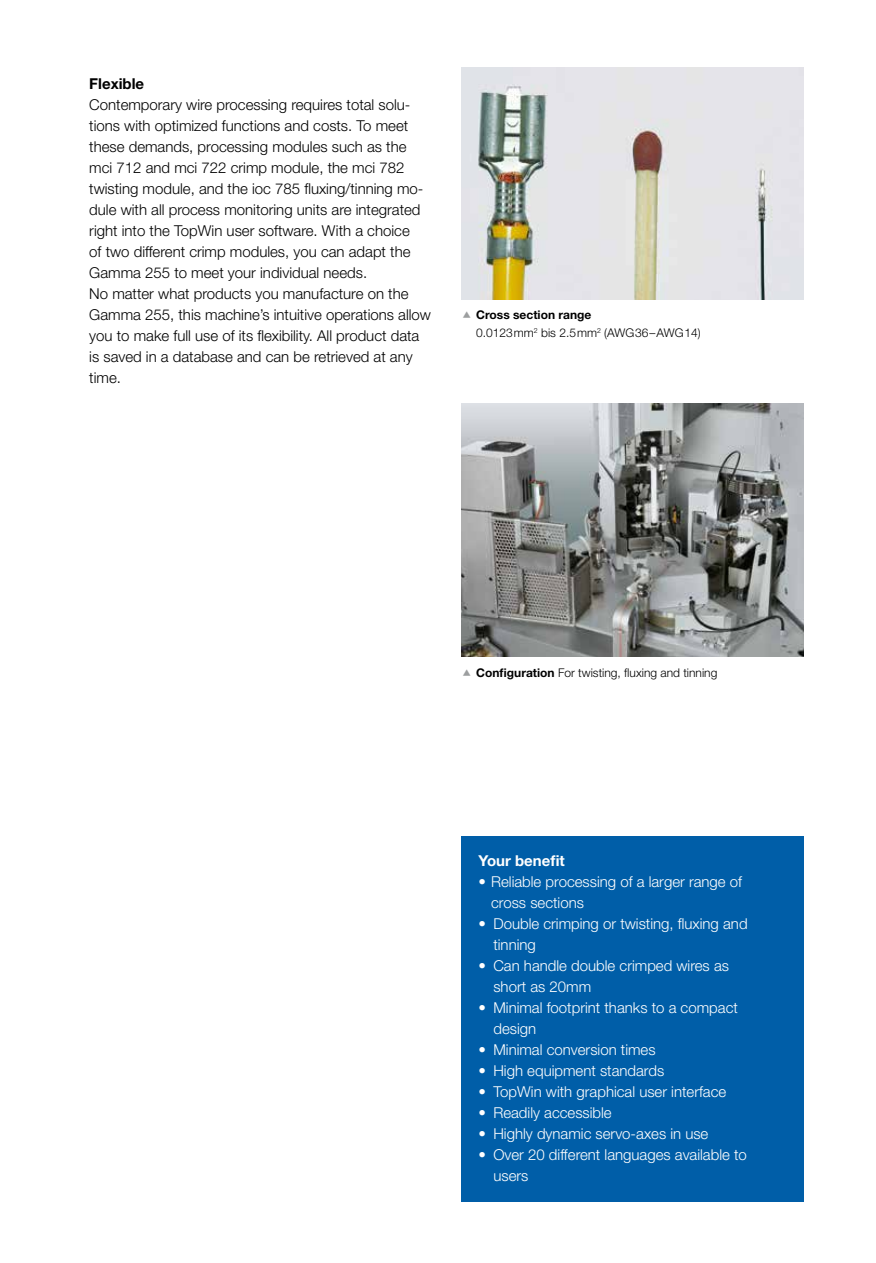
<style>
.page{position:relative;width:876px;height:1263px;background:#fff}
.page>*{position:absolute;margin:0;border:0;box-sizing:border-box;transform-origin:0 0}
.t1{font:300 15px/21px "Helvetica Neue LT Std";color:#000}
.t2{font:300 15px/21px "Helvetica Neue LT Std";color:#fff}
.t3{font:700 15px "Helvetica Neue LT Std";color:#fff}
.t4{font:700 15px "Helvetica Neue LT Std";color:#000}
.t5{font:300 12px/18px "Helvetica Neue LT Std";color:#000}
.s1{font-weight:700}
</style>
<div class="page">
<img style="left:461px;top:67px;width:343px;height:232px">
<img style="left:461px;top:404px;width:343px;height:252px">
<div style="left:461px;top:836px;width:343px;height:366px;background:#005ea8"></div>
<p class="t4" style="left:89px;top:74px;width:56px">Flexible</p>
<p class="t1" style="left:89px;top:94px;width:343px">Contemporary wire processing requires total solu&shy;tions with optimized functions and costs. To meet these demands, processing modules such as the mci 712 and mci 722 crimp module, the mci 782 twisting module, and the ioc 785 fluxing/tinning mo&shy;dule with all process monitoring units are integrated right into the TopWin user software. With a choice<br>of two different crimp modules, you can adapt the Gamma 255 to meet your individual needs.<br>No matter what products you manufacture on the Gamma 255, this machine’s intuitive operations allow you to make full use of its flexibility. All product data is saved in a database and can be retrieved at any time.</p>
<p class="t5" style="left:476px;top:305px;width:226px"><span class="s1">Cross section range<br></span>0.0123mm<sup>2</sup> bis 2.5mm<sup>2</sup> (AWG36–AWG14)</p>
<p class="t5" style="left:476px;top:663px;width:243px"><span class="s1">Configuration</span> For twisting, fluxing and tinning</p>
<p class="t3" style="left:478px;top:851px;width:88px">Your benefit</p>
<p class="t2" style="left:491px;top:871px;width:252px;text-indent:-13px">• Reliable processing of a larger range of cross sections</p>
<p class="t2" style="left:493px;top:913px;width:256px;text-indent:-15px">• Double crimping or twisting, fluxing and tinning</p>
<p class="t2" style="left:493px;top:955px;width:237px;text-indent:-15px">• Can handle double crimped wires as short as 20mm</p>
<p class="t2" style="left:493px;top:997px;width:246px;text-indent:-15px">• Minimal footprint thanks to a compact design</p>
<p class="t2" style="left:478px;top:1039px;width:179px">• Minimal conversion times</p>
<p class="t2" style="left:478px;top:1060px;width:187px">• High equipment standards</p>
<p class="t2" style="left:478px;top:1081px;width:249px">• TopWin with graphical user interface</p>
<p class="t2" style="left:478px;top:1102px;width:135px">• Readily accessible</p>
<p class="t2" style="left:478px;top:1123px;width:232px">• Highly dynamic servo-axes in use</p>
<p class="t2" style="left:493px;top:1144px;width:255px;text-indent:-15px">• Over 20 different languages available to users</p>
</div>
